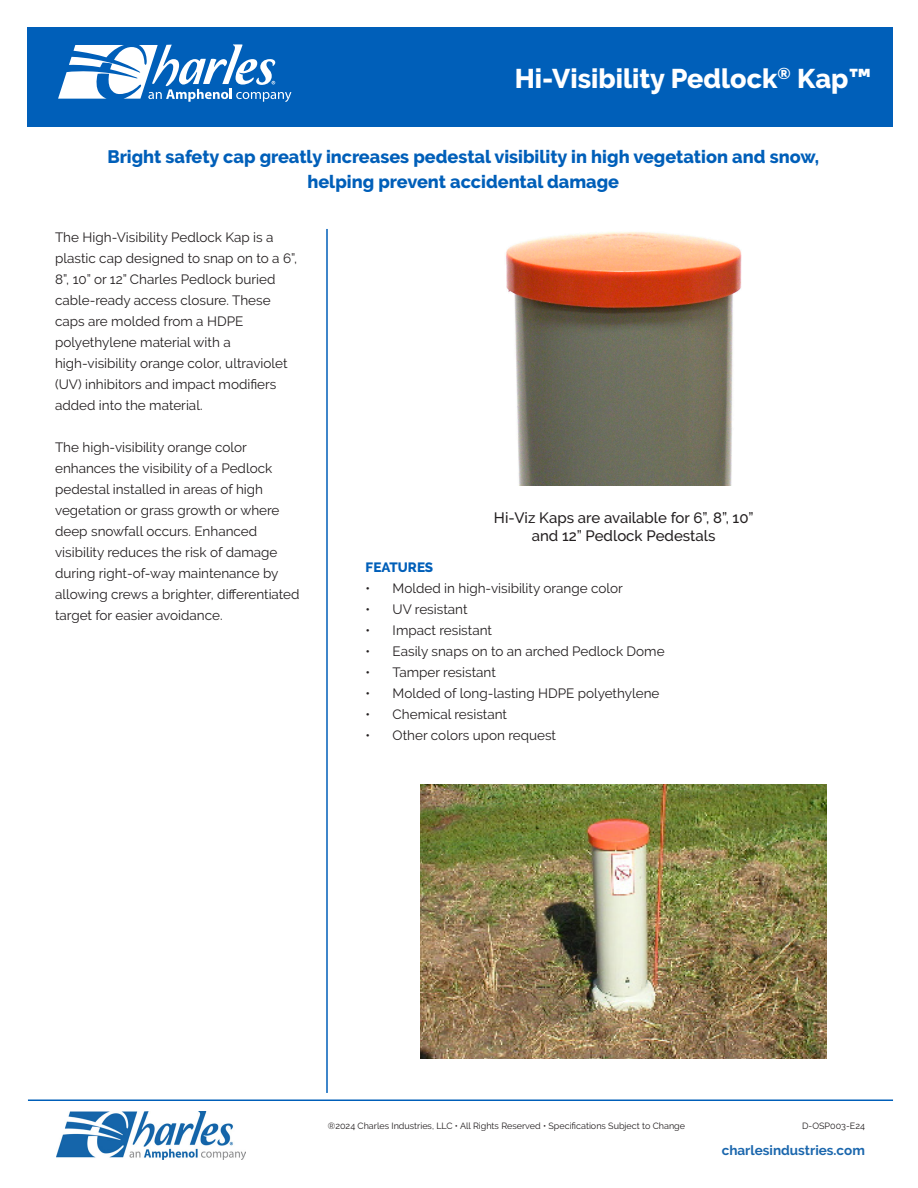
<style>
.page{position:relative;width:918px;height:1188px;background:#fff}
.page>*{position:absolute;margin:0;border:0;box-sizing:border-box;transform-origin:0 0}
.t1{font:800 27px "Raleway";color:#fff}
.t2{font:800 18px/25.5px "Raleway";color:#005fb9;text-align:center}
.t3{font:500 15px "Raleway";color:#231f20}
.t4{font:13.5px/21px "Raleway";color:#231f20}
.t5{font:700 13.5px "Raleway";color:#1b67ad}
.t6{font:800 13.5px "Raleway";color:#005fb9}
.t7{font:9px "Raleway";color:#231f20}
</style>
<div class="page">
<hr style="left:28px;top:1100px;width:865px;height:1px;background:#005fb9">
<img style="left:56px;top:1112px;width:190px;height:47px">
<hr style="left:326px;top:229px;width:2px;height:864px;background:#005fb9">
<div style="left:27px;top:27px;width:865px;height:99px;background:#005fb9"></div>
<svg style="left:58px;top:44px;width:233px;height:58px"></svg>
<img style="left:505px;top:232px;width:237px;height:253px">
<img style="left:421px;top:784px;width:406px;height:274px">
<p class="t1" style="left:515px;top:63px;width:358px">Hi-Visibility Pedlock<sup>®</sup> Kap™</p>
<p class="t2" style="left:107px;top:144px;width:713px">Bright safety cap greatly increases pedestal visibility in high vegetation and snow, helping prevent accidental damage</p>
<p class="t4" style="left:55px;top:226px;width:244px">The High-Visibility Pedlock Kap is a plastic cap designed to snap on to a 6”, 8”, 10” or 12” Charles Pedlock buried cable-ready access closure. These caps are molded from a HDPE polyethylene material with a high-visibility orange color, ultraviolet (UV) inhibitors and impact modifiers added into the material.</p>
<p class="t4" style="left:55px;top:436px;width:246px">The high-visibility orange color enhances the visibility of a Pedlock pedestal installed in areas of high vegetation or grass growth or where deep snowfall occurs. Enhanced visibility reduces the risk of damage during right-of-way maintenance by allowing crews a brighter, differentiated target for easier avoidance.</p>
<p class="t3" style="left:494px;top:509px;width:261px">Hi-Viz Kaps are available for 6”, 8”, 10”</p>
<p class="t3" style="left:532px;top:527px;width:185px">and 12” Pedlock Pedestals</p>
<p class="t6" style="left:366px;top:559px;width:69px">FEATURES</p>
<p class="t4" style="left:366px;top:577px;width:259px">• Molded in high-visibility orange color</p>
<p class="t4" style="left:366px;top:598px;width:103px">• UV resistant</p>
<p class="t4" style="left:366px;top:619px;width:128px">• Impact resistant</p>
<p class="t4" style="left:366px;top:640px;width:300px">• Easily snaps on to an arched Pedlock Dome</p>
<p class="t4" style="left:366px;top:661px;width:132px">• Tamper resistant</p>
<p class="t4" style="left:366px;top:682px;width:295px">• Molded of long-lasting HDPE polyethylene</p>
<p class="t4" style="left:366px;top:703px;width:143px">• Chemical resistant</p>
<p class="t4" style="left:366px;top:724px;width:192px">• Other colors upon request</p>
<p class="t7" style="left:328px;top:1121px;width:359px">®2024 Charles Industries, LLC • All Rights Reserved • Specifications Subject to Change</p>
<p class="t7" style="left:802px;top:1121px;width:64px">D-OSP003-E24</p>
<p class="t5" style="left:722px;top:1142px;width:145px">charlesindustries.com</p>
</div>
